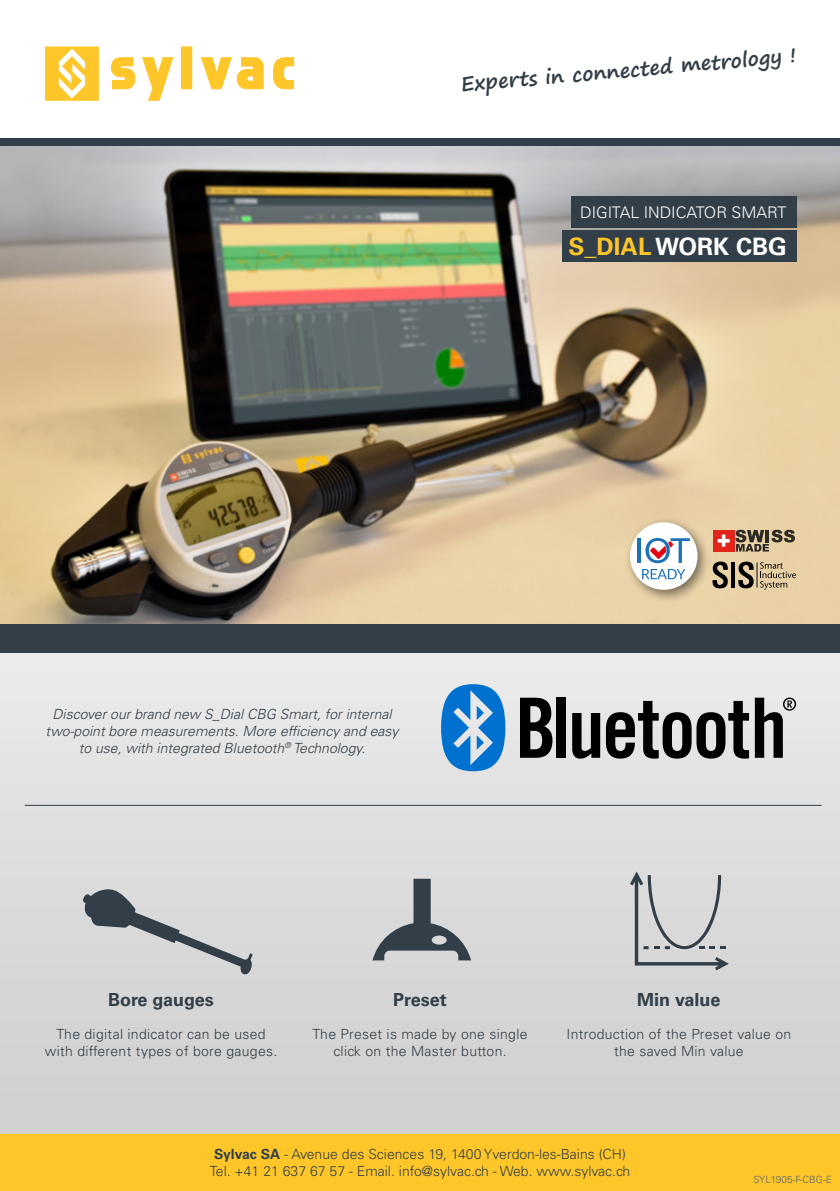
<style>
.page{position:relative;width:840px;height:1191px;background:#fff}
.page>*{position:absolute;margin:0;border:0;box-sizing:border-box;transform-origin:0 0}
.t1{font:700 24px "Univers LT Std";color:#fff}
.t2{font:700 20px "Segoe Print";color:#323e48}
.t3{font:700 18px "Univers LT Std";color:#323e48}
.t4{font:300 16px "Univers LT Std";color:#fff}
.t5{font:300 14px/16.8px "Univers LT Std";letter-spacing:.02em;color:#323e48;text-align:center}
.t6{font:italic 300 14px/16.8px "Univers LT Std";color:#323e48;text-align:center}
.t7{font:300 14px "Univers LT Std";color:#323e48}
.t8{font:300 10px "Univers LT Std";color:#5b6670}
.s1{color:#ffc629}
.s2{font-weight:700}
</style>
<div class="page">
<svg style="left:0;top:652px;width:839px;height:482px;background:#dbdbdb"></svg>
<div style="left:0;top:1134px;width:839px;height:57px;background:#ffc629"></div>
<img style="left:0;top:146px;width:839px;height:478px">
<div style="left:181px;top:47px;width:11px;height:42px;background:#ffc629"></div>
<svg style="left:142px;top:57px;width:31px;height:43px"></svg>
<svg style="left:201px;top:57px;width:30px;height:32px"></svg>
<svg style="left:237px;top:57px;width:26px;height:32px"></svg>
<svg style="left:273px;top:57px;width:21px;height:32px"></svg>
<svg style="left:111px;top:57px;width:24px;height:32px"></svg>
<svg style="left:45px;top:47px;width:53px;height:53px"></svg>
<div style="left:0;top:624px;width:839px;height:28px;background:#323e48"></div>
<svg style="left:519px;top:697px;width:33px;height:61px;background:#434343"></svg>
<div style="left:556px;top:697px;width:9px;height:61px;background:#000"></div>
<svg style="left:572px;top:701px;width:176px;height:57px;background:#777"></svg>
<svg style="left:441px;top:684px;width:64px;height:87px;background:#519ad6"></svg>
<svg style="left:754px;top:697px;width:41px;height:61px;background:#808080"></svg>
<hr style="left:25px;top:805px;width:796px;height:1px;background:#323e48">
<div style="left:0;top:139px;width:839px;height:7px;background:#323e48"></div>
<svg style="left:83px;top:889px;width:169px;height:85px;background:#b7b9bb"></svg>
<svg style="left:372px;top:878px;width:99px;height:82px;background:#a2a6a9"></svg>
<svg style="left:629px;top:871px;width:99px;height:99px;background:#c2c4c5"></svg>
<div style="left:712px;top:530px;width:22px;height:21px;background:#e1251b"></div>
<svg style="left:717px;top:530px;width:77px;height:21px"></svg>
<svg style="left:730px;top:562px;width:4px;height:26px"></svg>
<svg style="left:712px;top:561px;width:16px;height:27px"></svg>
<svg style="left:737px;top:561px;width:58px;height:29px;background:#af9d7c"></svg>
<div style="left:623px;top:516px;width:88px;height:88px;background:#000;opacity:.5"></div>
<div style="left:629px;top:522px;width:68px;height:68px;background:#fff;border-radius:50%"></div>
<svg style="left:642px;top:569px;width:43px;height:10px"></svg>
<hr style="left:637px;top:538px;width:3px;height:25px;background:#1d71b8">
<svg style="left:645px;top:538px;width:44px;height:25px"></svg>
<div style="left:570px;top:197px;width:226px;height:31px;background:#323e48"></div>
<div style="left:561px;top:231px;width:235px;height:31px;background:#323e48"></div>
<p class="t2" style="left:459px;top:66px;width:338px;rotate:-5deg">Experts in connected metrology !</p>
<p class="t4" style="left:580px;top:203px;width:207px">DIGITAL INDICATOR SMART</p>
<p class="t1" style="left:568px;top:233px;width:219px"><span class="s1">S_DIAL</span> WORK CBG</p>
<p class="t6" style="left:46px;top:706px;width:358px">Discoverourbrand new S_DialCBG Smart,forinternal two-pointbore measurements.More efficiency and easy to use,with integrated Bluetooth<sup>®</sup> Technology.</p>
<p class="t3" style="left:108px;top:988px;width:107px">Bore gauges</p>
<p class="t5" style="left:45px;top:1025px;width:234px">The digital indicator can be used with different types of bore gauges.</p>
<p class="t3" style="left:393px;top:988px;width:55px">Preset</p>
<p class="t5" style="left:312px;top:1025px;width:216px">The Preset is made by one single click on the Master button.</p>
<p class="t3" style="left:637px;top:988px;width:85px">Min value</p>
<p class="t5" style="left:566px;top:1025px;width:226px">Introduction of the Preset value on the saved Min value</p>
<p class="t7" style="left:214px;top:1145px;width:413px"><span class="s2">Sylvac SA</span> - Avenue des Sciences 19, 1400 Yverdon-les-Bains (CH)</p>
<p class="t7" style="left:209px;top:1162px;width:422px">Tel. +41 21 637 67 57 - Email. info@sylvac.ch - Web. www.sylvac.ch</p>
<p class="t8" style="left:753px;top:1173px;width:80px">SYL1905-F-CBG-E</p>
</div>
